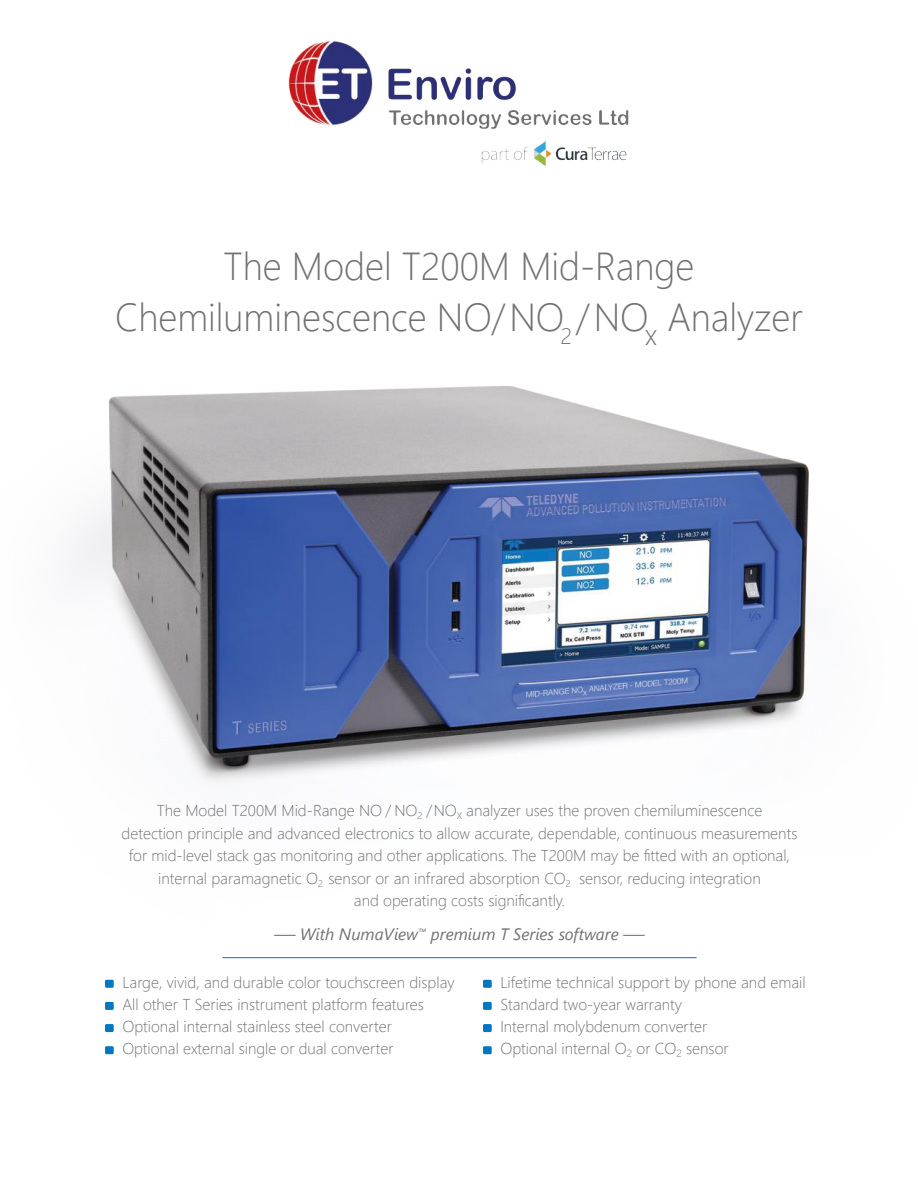
<style>
.page{position:relative;width:918px;height:1188px;background:#fff}
.page>*{position:absolute;margin:0;border:0;box-sizing:border-box;transform-origin:0 0}
.t1{font:300 39px/51px "Segoe UI";color:#727272;text-align:center;scale:.96 1}
.t2{font:italic 16.5px "Segoe UI";color:#727272;scale:1.3 1}
.t3{font:300 15.75px/22.5px "Segoe UI";color:#727272;text-align:center}
.t4{font:300 15.6px "Segoe UI";color:#727272}
</style>
<div class="page">
<img style="left:71px;top:386px;width:738px;height:398px">
<hr style="left:222px;top:957px;width:475px;height:1px;background:#0077c0">
<div style="left:105px;top:980px;width:9px;height:8px;background:#0077c0;border-radius:2px"></div>
<div style="left:483px;top:980px;width:9px;height:8px;background:#0077c0;border-radius:2px"></div>
<div style="left:105px;top:1002px;width:9px;height:8px;background:#0077c0;border-radius:2px"></div>
<div style="left:483px;top:1002px;width:9px;height:8px;background:#0077c0;border-radius:2px"></div>
<div style="left:105px;top:1024px;width:9px;height:8px;background:#0077c0;border-radius:2px"></div>
<div style="left:483px;top:1024px;width:9px;height:8px;background:#0077c0;border-radius:2px"></div>
<div style="left:105px;top:1046px;width:9px;height:8px;background:#0077c0;border-radius:2px"></div>
<div style="left:483px;top:1046px;width:9px;height:8px;background:#0077c0;border-radius:2px"></div>
<img style="left:288px;top:41px;width:341px;height:126px">
<h1 class="t1" style="left:115px;top:237px;width:718px">The Model T200M Mid-Range<br>Chemiluminescence NO/NO<sub>2</sub> /NO<sub>x</sub> Analyzer</h1>
<p class="t3" style="left:122px;top:798px;width:677px">The Model T200M Mid-Range NO / NO<sub>2</sub> /NO<sub>X</sub> analyzer uses the proven chemiluminescence<br>detection principle and advanced electronics to allow accurate, dependable, continuous measurements for mid-level stack gas monitoring and other applications. The T200M may be fitted with an optional, internal paramagnetic O<sub>2</sub> sensor or an infrared absorption CO<sub>2</sub> sensor, reducing integration<br>and operating costs significantly.</p>
<p class="t2" style="left:274px;top:919px;width:286px">— With NumaView<sup>™</sup> premium T Series software —</p>
<p class="t3" style="left:122px;top:969px;width:334px">Large, vivid, and durable color touchscreen display</p>
<p class="t3" style="left:500px;top:969px;width:307px">Lifetime technical support by phone and email</p>
<p class="t3" style="left:122px;top:992px;width:303px">All other T Series instrument platform features</p>
<p class="t4" style="left:500px;top:990px;width:183px">Standard two-year warranty</p>
<p class="t3" style="left:122px;top:1014px;width:271px">Optional internal stainless steel converter</p>
<p class="t4" style="left:500px;top:1012px;width:208px">Internal molybdenum converter</p>
<p class="t4" style="left:122px;top:1034px;width:273px">Optional external single or dual converter</p>
<p class="t3" style="left:500px;top:1036px;width:230px">Optional internal O<sub>2</sub> or CO<sub>2</sub> sensor</p>
</div>
